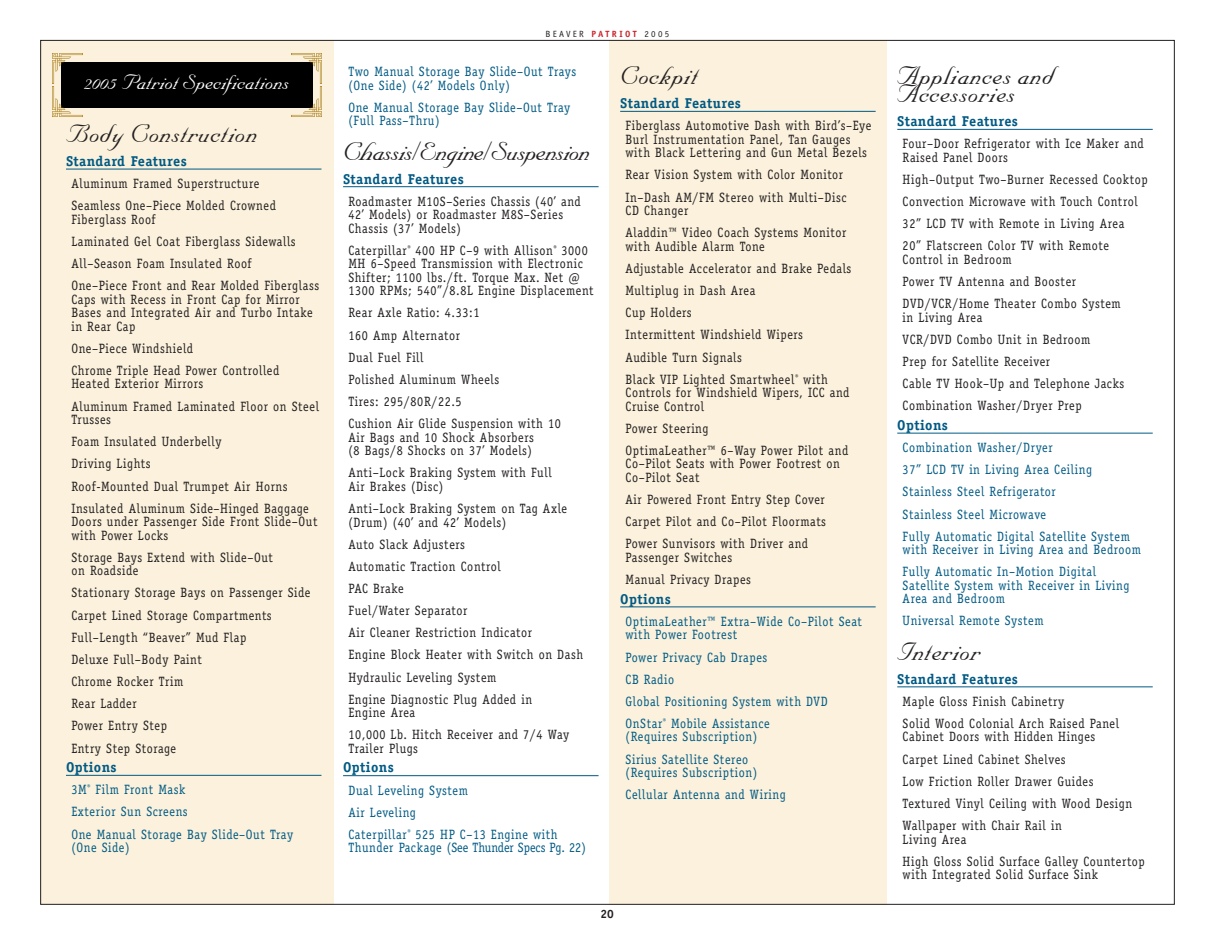
<style>
.page{position:relative;width:1215px;height:945px;background:#fff}
.page>*{position:absolute;margin:0;border:0;box-sizing:border-box;transform-origin:0 0}
.t1{font:30px "Nuptial Script";letter-spacing:.015em;color:#231f20}
.t2{font:30px "Nuptial Script";letter-spacing:-.025em;color:#231f20}
.t3{font:24px "Nuptial Script";color:#fff}
.t4{font:700 14.25px "Officina Serif";letter-spacing:.03em;color:#005a84}
.t5{font:13.5px/22.2px "Officina Serif";letter-spacing:.05em;color:#231f20;scale:.9 1}
.t6{font:13.5px/22.2px "Officina Serif";letter-spacing:.05em;color:#005a84;scale:.9 1}
.t7{font:13.5px "Officina Serif";color:#005a84;scale:.9 1}
.t8{font:700 12px "Officina Sans";color:#231f20}
.t9{font:9px "Officina Sans";letter-spacing:.25em;color:#231f20}
.s1{font-weight:700;color:#c9262c}
</style>
<div class="page">
<div style="left:609px;top:40px;width:278px;height:864px;background:#fbf1dc"></div>
<div style="left:40px;top:40px;width:294px;height:864px;background:#fbf1dc"></div>
<hr style="left:66px;top:169px;width:255px;height:1px;background:#005a84">
<hr style="left:66px;top:775px;width:255px;height:1px;background:#005a84">
<hr style="left:343px;top:186px;width:256px;height:1px;background:#005a84">
<hr style="left:343px;top:775px;width:256px;height:1px;background:#005a84">
<hr style="left:620px;top:111px;width:256px;height:1px;background:#005a84">
<hr style="left:620px;top:606px;width:256px;height:1px;background:#005a84">
<hr style="left:897px;top:129px;width:256px;height:1px;background:#005a84">
<hr style="left:897px;top:433px;width:256px;height:1px;background:#005a84">
<hr style="left:897px;top:686px;width:256px;height:1px;background:#005a84">
<div style="left:62px;top:62px;width:251px;height:46px;background:#000"></div>
<img style="left:52px;top:53px;width:30px;height:30px">
<img style="left:292px;top:53px;width:30px;height:30px">
<img style="left:292px;top:87px;width:30px;height:30px">
<img style="left:52px;top:87px;width:30px;height:30px">
<h2 class="t3" style="left:85px;top:67px;width:206px">2005 Patriot Specifications</h2>
<h1 class="t1" style="left:66px;top:114px;width:193px">Body Construction</h1>
<p class="t4" style="left:66px;top:156px;width:122px">Standard Features</p>
<p class="t5" style="left:71px;top:173px;width:229px">Aluminum Framed Superstructure<br>Seamless One–Piece Molded Crowned</p>
<p class="t5" style="left:71px;top:209px;width:277px">Fiberglass Roof<br>Laminated Gel Coat Fiberglass Sidewalls All–Season Foam Insulated Roof<br>One–Piece Front and Rear Molded Fiberglass</p>
<p class="t5" style="left:71px;top:293px;width:270px;line-height:13.5px">Caps with Recess in Front Cap for Mirror<br>Bases and Integrated Air and Turbo Intake in Rear Cap</p>
<p class="t5" style="left:71px;top:338px;width:233px">One–Piece Windshield<br>Chrome Triple Head Power Controlled</p>
<p class="t5" style="left:71px;top:374px;width:277px">Heated Exterior Mirrors<br>Aluminum Framed Laminated Floor on Steel</p>
<p class="t5" style="left:71px;top:409px;width:265px">Trusses<br>Foam Insulated Underbelly<br>Driving Lights<br>Roof-Mounted Dual Trumpet Air Horns<br>Insulated Aluminum Side–Hinged Baggage</p>
<p class="t5" style="left:71px;top:516px;width:275px;line-height:13.5px">Doors under Passenger Side Front Slide–Out with Power Locks</p>
<p class="t5" style="left:71px;top:551px;width:226px;line-height:13.5px">Storage Bays Extend with Slide–Out on Roadside</p>
<p class="t5" style="left:71px;top:583px;width:267px">Stationary Storage Bays on Passenger Side<br>Carpet Lined Storage Compartments<br>Full–Length “Beaver” Mud Flap<br>Deluxe Full–Body Paint<br>Chrome Rocker Trim<br>Rear Ladder<br>Power Entry Step<br>Entry Step Storage</p>
<p class="t4" style="left:66px;top:762px;width:52px">Options</p>
<p class="t6" style="left:71px;top:779px;width:248px">3M<sup>®</sup> Film Front Mask<br>Exterior Sun Screens<br>One Manual Storage Bay Slide–Out Tray</p>
<p class="t6" style="left:71px;top:837px;width:66px">(One Side)</p>
<p class="t9" style="left:546px;top:30px;width:125px">BEAVER <span class="s1">PATRIOT</span> 2005</p>
<p class="t6" style="left:348px;top:66px;width:254px;line-height:13.5px">Two Manual Storage Bay Slide–Out Trays (One Side) (42’ Models Only)</p>
<p class="t6" style="left:348px;top:102px;width:248px;line-height:13.5px">One Manual Storage Bay Slide–Out Tray (Full Pass–Thru)</p>
<h1 class="t2" style="left:343px;top:132px;width:249px">Chassis/Engine/Suspension</h1>
<p class="t4" style="left:343px;top:173px;width:122px">Standard Features</p>
<p class="t5" style="left:348px;top:195px;width:260px;line-height:13.5px">Roadmaster M10S–Series Chassis (40’ and<br>42’ Models) or Roadmaster M8S–Series<br>Chassis (37’ Models)</p>
<p class="t5" style="left:348px;top:245px;width:274px;line-height:13.5px">Caterpillar<sup>®</sup> 400 HP C–9 with Allison<sup>®</sup> 3000<br>MH 6–Speed Transmission with Electronic Shifter; 1100 lbs./ft. Torque Max. Net @ 1300 RPMs; 540”/8.8L Engine Displacement</p>
<p class="t5" style="left:348px;top:303px;width:237px">Rear Axle Ratio: 4.33:1<br>160 Amp Alternator<br>Dual Fuel Fill<br>Polished Aluminum Wheels<br>Tires: 295/80R/22.5<br>Cushion Air Glide Suspension with 10</p>
<p class="t5" style="left:348px;top:431px;width:208px;line-height:13.5px">Air Bags and 10 Shock Absorbers (8 Bags/8 Shocks on 37’ Models)</p>
<p class="t5" style="left:348px;top:467px;width:227px;line-height:13.5px">Anti–Lock Braking System with Full<br>Air Brakes (Disc)</p>
<p class="t5" style="left:348px;top:503px;width:244px;line-height:13.5px">Anti–Lock Braking System on Tag Axle (Drum) (40’ and 42’ Models)</p>
<p class="t5" style="left:348px;top:534px;width:262px">Auto Slack Adjusters<br>Automatic Traction Control<br>PAC Brake<br>Fuel/Water Separator<br>Air Cleaner Restriction Indicator<br>Engine Block Heater with Switch on Dash<br>Hydraulic Leveling System<br>Engine Diagnostic Plug Added in</p>
<p class="t5" style="left:348px;top:702px;width:247px">Engine Area<br>10,000 Lb. Hitch Receiver and 7/4 Way</p>
<p class="t5" style="left:348px;top:738px;width:79px">Trailer Plugs</p>
<p class="t4" style="left:343px;top:762px;width:52px">Options</p>
<p class="t6" style="left:348px;top:780px;width:234px">Dual Leveling System<br>Air Leveling<br>Caterpillar<sup>®</sup> 525 HP C–13 Engine with</p>
<p class="t7" style="left:348px;top:843px;width:265px">Thunder Package (See Thunder Specs Pg. 22)</p>
<h1 class="t1" style="left:620px;top:56px;width:79px">Cockpit</h1>
<p class="t4" style="left:620px;top:98px;width:122px">Standard Features</p>
<p class="t5" style="left:626px;top:120px;width:275px;line-height:13.5px">Fiberglass Automotive Dash with Bird’s–Eye<br>Burl Instrumentation Panel, Tan Gauges with Black Lettering and Gun Metal Bezels</p>
<p class="t5" style="left:626px;top:165px;width:247px">Rear Vision System with Color Monitor<br>In–Dash AM/FM Stereo with Multi–Disc</p>
<p class="t5" style="left:626px;top:200px;width:247px">CD Changer<br>Aladdin™ Video Coach Systems Monitor</p>
<p class="t5" style="left:626px;top:236px;width:252px">with Audible Alarm Tone<br>Adjustable Accelerator and Brake Pedals<br>Multiplug in Dash Area<br>Cup Holders<br>Intermittent Windshield Wipers<br>Audible Turn Signals<br>Black VIP Lighted Smartwheel<sup>®</sup> with</p>
<p class="t5" style="left:626px;top:387px;width:250px;line-height:13.5px">Controls for Windshield Wipers, ICC and<br>Cruise Control</p>
<p class="t5" style="left:626px;top:418px;width:249px">Power Steering<br>OptimaLeather™ 6–Way Power Pilot and</p>
<p class="t5" style="left:626px;top:458px;width:240px;line-height:13.5px">Co–Pilot Seats with Power Footrest on<br>Co–Pilot Seat</p>
<p class="t5" style="left:626px;top:489px;width:224px;text-align:justify">Air Powered Front Entry Step Cover Carpet Pilot and Co–Pilot Floormats Power Sunvisors with Driver and</p>
<p class="t5" style="left:626px;top:547px;width:141px">Passenger Switches<br>Manual Privacy Drapes</p>
<p class="t4" style="left:620px;top:593px;width:52px">Options</p>
<p class="t6" style="left:626px;top:615px;width:264px;line-height:13.5px">OptimaLeather™ Extra–Wide Co–Pilot Seat with Power Footrest</p>
<p class="t6" style="left:626px;top:647px;width:226px">Power Privacy Cab Drapes<br>CB Radio<br>Global Positioning System with DVD<br>OnStar<sup>®</sup> Mobile Assistance</p>
<p class="t6" style="left:626px;top:727px;width:148px">(Requires Subscription)<br>Sirius Satellite Stereo</p>
<p class="t6" style="left:626px;top:762px;width:180px">(Requires Subscription)<br>Cellular Antenna and Wiring</p>
<p class="t8" style="left:601px;top:909px;width:15px">20</p>
<h1 class="t1" style="left:897px;top:56px;width:158px">Appliances and</h1>
<h1 class="t1" style="left:897px;top:74px;width:120px">Accessories</h1>
<p class="t4" style="left:897px;top:116px;width:122px">Standard Features</p>
<p class="t5" style="left:903px;top:138px;width:270px;line-height:13.5px">Four–Door Refrigerator with Ice Maker and<br>Raised Panel Doors</p>
<p class="t5" style="left:903px;top:169px;width:274px">High–Output Two–Burner Recessed Cooktop Convection Microwave with Touch Control 32” LCD TV with Remote in Living Area<br>20” Flatscreen Color TV with Remote</p>
<p class="t5" style="left:903px;top:249px;width:244px">Control in Bedroom<br>Power TV Antenna and Booster<br>DVD/VCR/Home Theater Combo System</p>
<p class="t5" style="left:903px;top:307px;width:248px">in Living Area<br>VCR/DVD Combo Unit in Bedroom<br>Prep for Satellite Receiver<br>Cable TV Hook–Up and Telephone Jacks<br>Combination Washer/Dryer Prep</p>
<p class="t4" style="left:897px;top:420px;width:52px">Options</p>
<p class="t6" style="left:903px;top:437px;width:254px">Combination Washer/Dryer<br>37” LCD TV in Living Area Ceiling<br>Stainless Steel Refrigerator<br>Stainless Steel Microwave<br>Fully Automatic Digital Satellite System</p>
<p class="t6" style="left:903px;top:539px;width:267px">with Receiver in Living Area and Bedroom<br>Fully Automatic In–Motion Digital</p>
<p class="t6" style="left:903px;top:579px;width:254px;line-height:13.5px">Satellite System with Receiver in Living<br>Area and Bedroom</p>
<p class="t6" style="left:903px;top:611px;width:158px">Universal Remote System</p>
<h1 class="t1" style="left:897px;top:632px;width:85px">Interior</h1>
<p class="t4" style="left:897px;top:673px;width:122px">Standard Features</p>
<p class="t5" style="left:903px;top:691px;width:242px">Maple Gloss Finish Cabinetry<br>Solid Wood Colonial Arch Raised Panel</p>
<p class="t5" style="left:903px;top:727px;width:257px">Cabinet Doors with Hidden Hinges Carpet Lined Cabinet Shelves<br>Low Friction Roller Drawer Guides Textured Vinyl Ceiling with Wood Design Wallpaper with Chair Rail in</p>
<p class="t5" style="left:903px;top:829px;width:271px">Living Area<br>High Gloss Solid Surface Galley Countertop</p>
<p class="t5" style="left:903px;top:864px;width:219px">with Integrated Solid Surface Sink</p>
</div>
